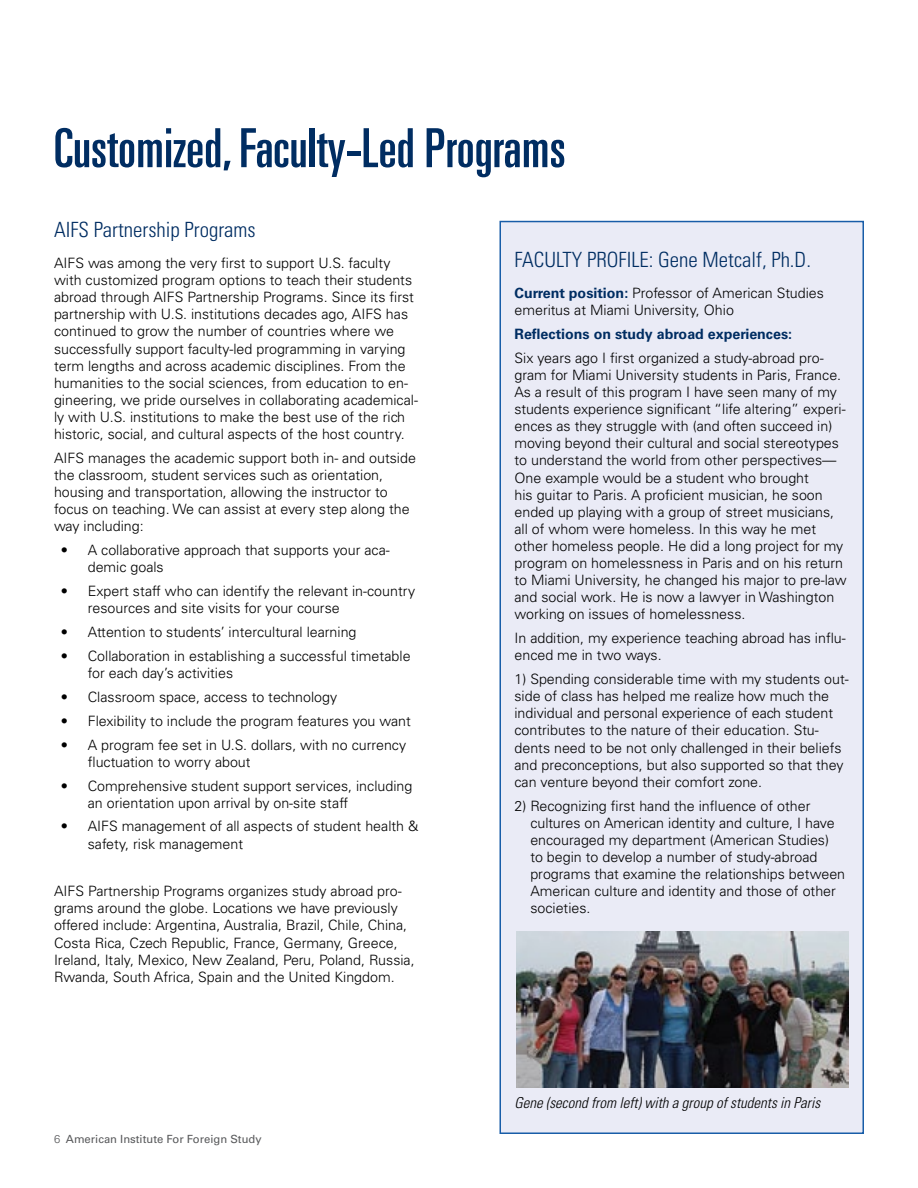
<style>
.page{position:relative;width:918px;height:1188px;background:#fff}
.page>*{position:absolute;margin:0;border:0;box-sizing:border-box;transform-origin:0 0}
.t1{font:ultra-condensed 54px "Univers";color:#002d62}
.t2{font:300 condensed 21px "Univers";color:#002d62}
.t3{font:italic 300 condensed 15px "Univers";color:#000}
.t4{font:300 14.25px/17.1px "Univers";color:#000}
.t5{font:700 14.25px "Univers";color:#002d62}
.t6{font:11.25px "Univers";color:#58595b}
.s1{font-weight:300}
.s2{font-weight:700;color:#002d62}
</style>
<div class="page">
<div style="left:500px;top:222px;width:363px;height:911px;background:#eaebf6"></div>
<div style="left:500px;top:221px;width:364px;height:913px;border:2px solid #185da8"></div>
<img style="left:516px;top:932px;width:333px;height:156px">
<h1 class="t1" style="left:54px;top:117px;width:513px">Customized, Faculty-Led Programs</h1>
<h2 class="t2" style="left:54px;top:217px;width:203px">AIFS Partnership Programs</h2>
<p class="t4" style="left:54px;top:254px;width:365px">AIFS was among the very first to support U.S. faculty with customized program options to teach their students abroad through AIFS Partnership Programs. Since its first partnership with U.S. institutions decades ago, AIFS has continued to grow the number of countries where we successfully support faculty-led programming in varying term lengths and across academic disciplines. From the humanities to the social sciences, from education to en&shy;gineering, we pride ourselves in collaborating academical&shy;ly with U.S. institutions to make the best use of the rich historic, social, and cultural aspects of the host country.</p>
<p class="t4" style="left:54px;top:449px;width:363px">AIFS manages the academic support both in- and outside the classroom, student services such as orientation, housing and transportation, allowing the instructor to focus on teaching. We can assist at every step along the way including:</p>
<p class="t4" style="left:88px;top:542px;width:304px;text-indent:-27px">• A collaborative approach that supports your aca&shy;demic goals</p>
<p class="t4" style="left:88px;top:583px;width:329px;text-indent:-27px">• Expert staff who can identify the relevant in-country resources and site visits for your course</p>
<p class="t4" style="left:61px;top:623px;width:297px">• Attention to students’ intercultural learning</p>
<p class="t4" style="left:88px;top:647px;width:324px;text-indent:-27px">• Collaboration in establishing a successful timetable for each day’s activities</p>
<p class="t4" style="left:61px;top:688px;width:278px">• Classroom space, access to technology</p>
<p class="t4" style="left:61px;top:712px;width:352px">• Flexibility to include the program features you want</p>
<p class="t4" style="left:88px;top:736px;width:320px;text-indent:-27px">• A program fee set in U.S. dollars, with no currency fluctuation to worry about</p>
<p class="t4" style="left:88px;top:777px;width:326px;text-indent:-27px">• Comprehensive student support services, including an orientation upon arrival by on-site staff</p>
<p class="t4" style="left:88px;top:818px;width:332px;text-indent:-27px">• AIFS management of all aspects of student health &amp; safety, risk management</p>
<p class="t4" style="left:54px;top:883px;width:362px">AIFS Partnership Programs organizes study abroad pro&shy;grams around the globe. Locations we have previously offered include: Argentina, Australia, Brazil, Chile, China, Costa Rica, Czech Republic, France, Germany, Greece, Ireland, Italy, Mexico, New Zealand, Peru, Poland, Russia, Rwanda, South Africa, Spain and the United Kingdom.</p>
<p class="t6" style="left:54px;top:1132px;width:209px"><span class="s1">6</span> American Institute For Foreign Study</p>
<h2 class="t2" style="left:514px;top:247px;width:19px">Faculty</h2>
<h2 class="t2" style="left:587px;top:247px;width:10px">profile</h2>
<h2 class="t2" style="left:649px;top:247px;width:164px">: Gene Metcalf, Ph.D.</h2>
<p class="t4" style="left:514px;top:284px;width:311px"><span class="s2">Current position:</span> Professor of American Studies emeritus at Miami University, Ohio</p>
<p class="t5" style="left:514px;top:326px;width:279px">Reflections on study abroad experiences:</p>
<p class="t4" style="left:514px;top:349px;width:334px">Six years ago I first organized a study-abroad pro&shy;gram for Miami University students in Paris, France.<br>As a result of this program I have seen many of my students experience significant “life altering” experi&shy;ences as they struggle with (and often succeed in) moving beyond their cultural and social stereotypes to understand the world from other perspectives— One example would be a student who brought<br>his guitar to Paris. A proficient musician, he soon ended up playing with a group of street musicians, all of whom were homeless. In this way he met other homeless people. He did a long project for my program on homelessness in Paris and on his return to Miami University, he changed his major to pre-law and social work. He is now a lawyer in Washington working on issues of homelessness.</p>
<p class="t4" style="left:514px;top:630px;width:333px">In addition, my experience teaching abroad has influ&shy;enced me in two ways.</p>
<p class="t4" style="left:514px;top:671px;width:336px">1) Spending considerable time with my students out&shy;side of class has helped me realize how much the individual and personal experience of each student contributes to the nature of their education. Stu&shy;dents need to be not only challenged in their beliefs and preconceptions, but also supported so that they can venture beyond their comfort zone.</p>
<p class="t4" style="left:530px;top:797px;width:316px;text-indent:-16px">2) Recognizing first hand the influence of other cultures on American identity and culture, I have encouraged my department (American Studies) to begin to develop a number of study-abroad programs that examine the relationships between American culture and identity and those of other societies.</p>
<p class="t3" style="left:514px;top:1094px;width:307px">Gene (second from left) with a group of students in Paris</p>
</div>
